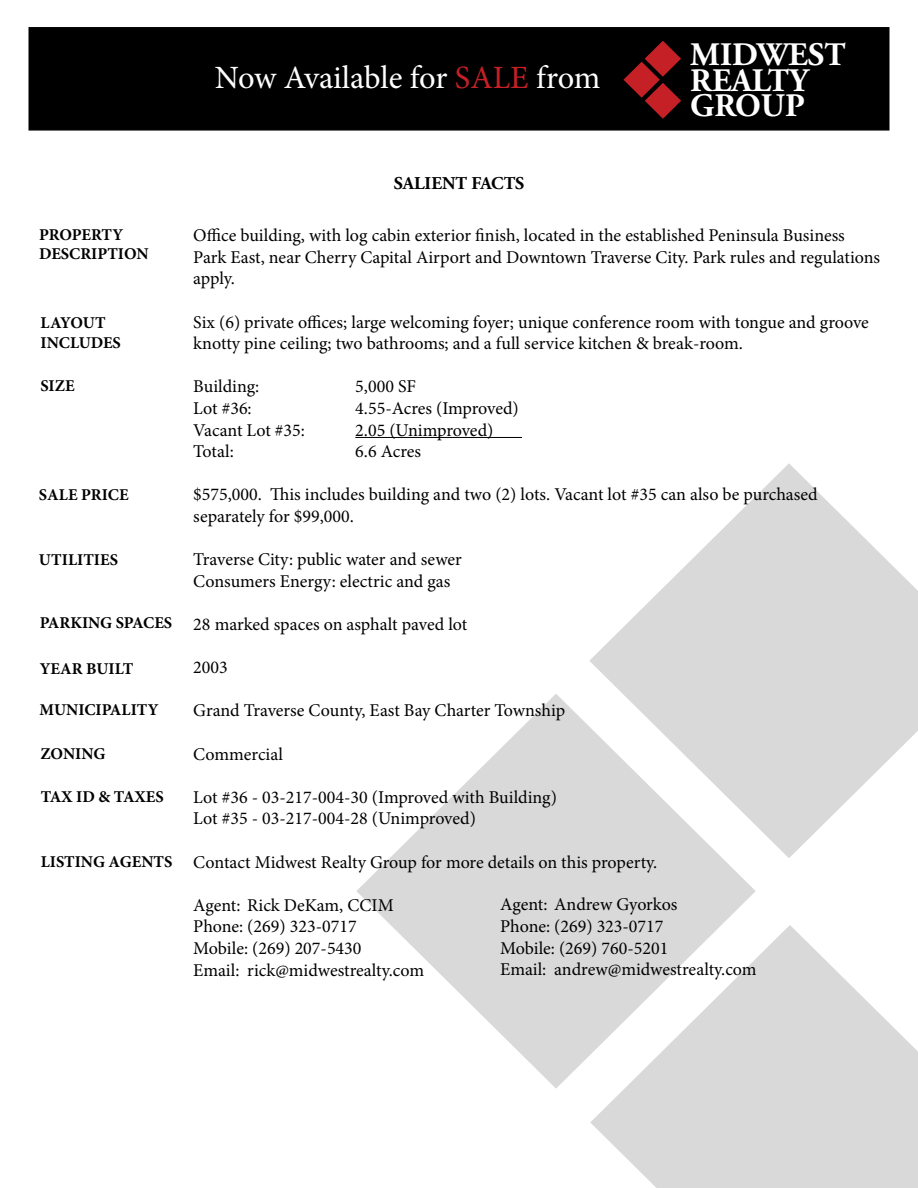
<style>
.page{position:relative;width:918px;height:1188px;background:#fff}
.page>*{position:absolute;margin:0;border:0;box-sizing:border-box;transform-origin:0 0}
.t1{font:700 32.85px/25.7px "Adobe Garamond Pro";color:#fff}
.t2{font:32.55px "Minion Pro";letter-spacing:-.005em;color:#fff}
.t3{font:18px/21.6px "Minion Pro";color:#000}
.t4{font:700 18px "Adobe Garamond Pro";color:#000}
.t5{font:700 16.5px/19.8px "Minion Pro";color:#000}
.t6{font:700 16.5px "Minion Pro";letter-spacing:-.02em;color:#000}
.s1{color:#c52026}
</style>
<div class="page">
<svg style="left:356px;top:694px;width:400px;height:394px;fill:#d9d9d9"></svg>
<svg style="left:590px;top:925px;width:328px;height:263px;fill:#d9d9d9"></svg>
<svg style="left:589px;top:463px;width:329px;height:395px;fill:#d9d9d9"></svg>
<div style="left:28px;top:27px;width:862px;height:104px;background:#000;border:2px solid #000"></div>
<svg style="left:623px;top:41px;width:58px;height:78px"></svg>
<hr style="left:355px;top:437px;width:167px;height:1px;background:#000">
<h2 class="t2" style="left:215px;top:56px;width:387px">Now Available for <span class="s1">SALE</span> from</h2>
<h1 class="t1" style="left:690px;top:42px;width:157px">MIDWEST<br>REALTY<br>GROUP</h1>
<p class="t5" style="left:39px;top:224px;width:111px">PROPERTY<br>DESCRIPTION</p>
<p class="t5" style="left:41px;top:312px;width:82px">LAYOUT<br>INCLUDES</p>
<p class="t5" style="left:40px;top:376px;width:36px">SIZE</p>
<p class="t5" style="left:39px;top:484px;width:91px">SALE PRICE</p>
<p class="t5" style="left:39px;top:549px;width:81px">UTILITIES</p>
<p class="t5" style="left:40px;top:613px;width:134px">PARKING SPACES</p>
<p class="t5" style="left:40px;top:659px;width:95px">YEAR BUILT</p>
<p class="t5" style="left:40px;top:699px;width:121px">MUNICIPALITY</p>
<p class="t5" style="left:40px;top:744px;width:67px">ZONING</p>
<p class="t6" style="left:41px;top:785px;width:125px">TAX ID &amp; TAXES</p>
<p class="t5" style="left:41px;top:852px;width:133px">LISTING AGENTS</p>
<p class="t4" style="left:394px;top:173px;width:132px">SALIENT FACTS</p>
<p class="t3" style="left:193px;top:225px;width:688px">Office building, with log cabin exterior finish, located in the established Peninsula Business<br>Park East, near Cherry Capital Airport and Downtown Traverse City. Park rules and regulations apply.</p>
<p class="t3" style="left:193px;top:311px;width:677px">Six (6) private offices; large welcoming foyer; unique conference room with tongue and groove knotty pine ceiling; two bathrooms; and a full service kitchen &amp; break-room.</p>
<p class="t3" style="left:193px;top:376px;width:68px">Building:</p>
<p class="t3" style="left:355px;top:376px;width:62px">5,000 SF</p>
<p class="t3" style="left:193px;top:398px;width:60px">Lot #36:</p>
<p class="t3" style="left:355px;top:398px;width:165px">4.55-Acres (Improved)</p>
<p class="t3" style="left:193px;top:419px;width:113px">Vacant Lot #35:</p>
<p class="t3" style="left:355px;top:419px;width:140px">2.05 (Unimproved)</p>
<p class="t3" style="left:193px;top:441px;width:42px">Total:</p>
<p class="t3" style="left:355px;top:441px;width:67px">6.6 Acres</p>
<p class="t3" style="left:193px;top:484px;width:626px">$575,000. This includes building and two (2) lots. Vacant lot #35 can also be purchased separately for $99,000.</p>
<p class="t3" style="left:193px;top:549px;width:270px">Traverse City: public water and sewer<br>Consumers Energy: electric and gas</p>
<p class="t3" style="left:193px;top:614px;width:276px">28 marked spaces on asphalt paved lot</p>
<p class="t3" style="left:193px;top:657px;width:36px">2003</p>
<p class="t3" style="left:193px;top:700px;width:373px">Grand Traverse County, East Bay Charter Township</p>
<p class="t3" style="left:193px;top:743px;width:91px">Commercial</p>
<p class="t3" style="left:193px;top:786px;width:365px">Lot #36 - 03-217-004-30 (Improved with Building)<br>Lot #35 - 03-217-004-28 (Unimproved)</p>
<p class="t3" style="left:193px;top:851px;width:465px">Contact Midwest Realty Group for more details on this property.</p>
<p class="t3" style="left:193px;top:894px;width:232px">Agent: Rick DeKam, CCIM<br>Phone: (269) 323-0717<br>Mobile: (269) 207-5430<br>Email: rick@midwestrealty.com</p>
<p class="t3" style="left:500px;top:894px;width:258px">Agent: Andrew Gyorkos<br>Phone: (269) 323-0717<br>Mobile: (269) 760-5201<br>Email: andrew@midwestrealty.com</p>
</div>
